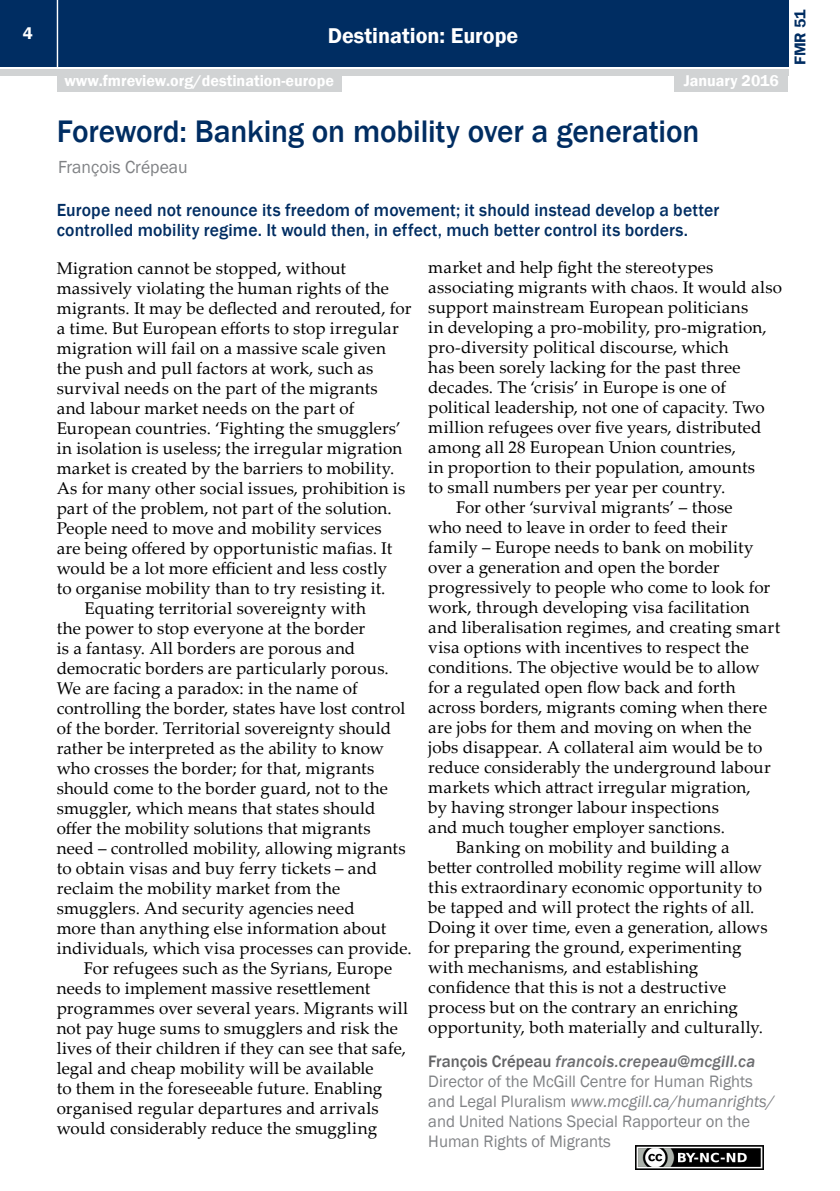
<style>
.page{position:relative;width:840px;height:1191px;background:#fff}
.page>*{position:absolute;margin:0;border:0;box-sizing:border-box;transform-origin:0 0}
.t1{font:500 32px "Franklin Gothic";letter-spacing:-.005em;color:#002d62}
.t2{font:600 22px "Franklin Gothic";color:#fff}
.t3{font:500 18px/20px "Franklin Gothic";letter-spacing:.01em;color:#002d62}
.t4{font:18px "Franklin Gothic";color:#808285}
.t5{font:17px "Palatino Linotype";letter-spacing:.01em;color:#000}
.t6{font:17px/20px "Franklin Gothic";color:#808285}
.t7{font:600 17px "Franklin Gothic";color:#fff}
.t8{font:600 16px "Franklin Gothic";color:#fff}
.t9{font:600 16px "Franklin Gothic";color:#002d62}
.s1{font-weight:500;color:#636466}
.s2{font-weight:500;font-style:italic;color:#6d6e71}
.s3{font-style:italic}
</style>
<div class="page">
<div style="left:0;top:0;width:787px;height:66px;background:#002d62"></div>
<div style="left:0;top:69px;width:787px;height:6px;background:#d1d3d4"></div>
<hr style="left:57px;top:0;width:1px;height:67px;background:#fff">
<div style="left:674px;top:74px;width:113px;height:18px;background:#d1d3d4"></div>
<div style="left:57px;top:74px;width:284px;height:18px;background:#d1d3d4"></div>
<img style="left:635px;top:1145px;width:128px;height:24px">
<p class="t7" style="left:23px;top:23px;width:11px">4</p>
<p class="t2" style="left:328px;top:22px;width:192px">Destination: Europe</p>
<p class="t8" style="left:64px;top:71px;width:271px">www.fmreview.org/destination-europe</p>
<p class="t8" style="left:683px;top:71px;width:97px">January 2016</p>
<h1 class="t1" style="left:57px;top:111px;width:643px">Foreword: Banking on mobility over a generation</h1>
<p class="t4" style="left:58px;top:156px;width:131px">François Crépeau</p>
<p class="t3" style="left:57px;top:200px;width:663px">Europe need not renounce its freedom of movement; it should instead develop a better controlled mobility regime. It would then, in effect, much better control its borders.</p>
<p class="t5" style="left:57px;top:256px;width:291px">Migration cannot be stopped, without</p>
<p class="t5" style="left:57px;top:276px;width:333px">massively violating the human rights of the</p>
<p class="t5" style="left:57px;top:296px;width:356px">migrants. It may be deflected and rerouted, for</p>
<p class="t5" style="left:57px;top:316px;width:343px">a time. But European efforts to stop irregular</p>
<p class="t5" style="left:57px;top:336px;width:330px">migration will fail on a massive scale given</p>
<p class="t5" style="left:57px;top:356px;width:318px">the push and pull factors at work, such as</p>
<p class="t5" style="left:57px;top:376px;width:322px">survival needs on the part of the migrants</p>
<p class="t5" style="left:57px;top:396px;width:299px">and labour market needs on the part of</p>
<p class="t5" style="left:57px;top:416px;width:345px">European countries. ‘Fighting the smugglers’</p>
<p class="t5" style="left:57px;top:436px;width:347px">in isolation is useless; the irregular migration</p>
<p class="t5" style="left:57px;top:456px;width:339px">market is created by the barriers to mobility.</p>
<p class="t5" style="left:57px;top:476px;width:350px">As for many other social issues, prohibition is</p>
<p class="t5" style="left:57px;top:496px;width:336px">part of the problem, not part of the solution.</p>
<p class="t5" style="left:57px;top:516px;width:326px">People need to move and mobility services</p>
<p class="t5" style="left:57px;top:536px;width:337px">are being offered by opportunistic mafias. It</p>
<p class="t5" style="left:57px;top:556px;width:332px">would be a lot more efficient and less costly</p>
<p class="t5" style="left:57px;top:576px;width:330px">to organise mobility than to try resisting it.</p>
<p class="t5" style="left:84px;top:596px;width:283px">Equating territorial sovereignty with</p>
<p class="t5" style="left:57px;top:616px;width:310px">the power to stop everyone at the border</p>
<p class="t5" style="left:57px;top:636px;width:300px">is a fantasy. All borders are porous and</p>
<p class="t5" style="left:57px;top:656px;width:333px">democratic borders are particularly porous.</p>
<p class="t5" style="left:57px;top:676px;width:302px">We are facing a paradox: in the name of</p>
<p class="t5" style="left:57px;top:696px;width:350px">controlling the border, states have lost control</p>
<p class="t5" style="left:57px;top:716px;width:335px">of the border. Territorial sovereignty should</p>
<p class="t5" style="left:57px;top:736px;width:328px">rather be interpreted as the ability to know</p>
<p class="t5" style="left:57px;top:756px;width:319px">who crosses the border; for that, migrants</p>
<p class="t5" style="left:57px;top:776px;width:332px">should come to the border guard, not to the</p>
<p class="t5" style="left:57px;top:796px;width:320px">smuggler, which means that states should</p>
<p class="t5" style="left:57px;top:816px;width:315px">offer the mobility solutions that migrants</p>
<p class="t5" style="left:57px;top:836px;width:350px">need – controlled mobility, allowing migrants</p>
<p class="t5" style="left:57px;top:856px;width:322px">to obtain visas and buy ferry tickets – and</p>
<p class="t5" style="left:57px;top:876px;width:285px">reclaim the mobility market from the</p>
<p class="t5" style="left:57px;top:896px;width:299px">smugglers. And security agencies need</p>
<p class="t5" style="left:57px;top:916px;width:331px">more than anything else information about</p>
<p class="t5" style="left:57px;top:936px;width:356px">individuals, which visa processes can provide.</p>
<p class="t5" style="left:84px;top:956px;width:309px">For refugees such as the Syrians, Europe</p>
<p class="t5" style="left:57px;top:976px;width:315px">needs to implement massive resettlement</p>
<p class="t5" style="left:57px;top:996px;width:353px">programmes over several years. Migrants will</p>
<p class="t5" style="left:57px;top:1016px;width:342px">not pay huge sums to smugglers and risk the</p>
<p class="t5" style="left:57px;top:1036px;width:350px">lives of their children if they can see that safe,</p>
<p class="t5" style="left:57px;top:1056px;width:318px">legal and cheap mobility will be available</p>
<p class="t5" style="left:57px;top:1076px;width:327px">to them in the foreseeable future. Enabling</p>
<p class="t5" style="left:57px;top:1095px;width:323px">organised regular departures and arrivals</p>
<p class="t5" style="left:57px;top:1115px;width:322px">would considerably reduce the smuggling</p>
<p class="t5" style="left:428px;top:255px;width:286px">market and help fight the stereotypes</p>
<p class="t5" style="left:428px;top:275px;width:355px">associating migrants with chaos. It would also</p>
<p class="t5" style="left:428px;top:295px;width:321px">support mainstream European politicians</p>
<p class="t5" style="left:428px;top:315px;width:340px">in developing a pro-mobility, pro-migration,</p>
<p class="t5" style="left:428px;top:335px;width:302px">pro-diversity political discourse, which</p>
<p class="t5" style="left:428px;top:355px;width:314px">has been sorely lacking for the past three</p>
<p class="t5" style="left:428px;top:375px;width:299px">decades. The ‘crisis’ in Europe is one of</p>
<p class="t5" style="left:428px;top:395px;width:338px">political leadership, not one of capacity. Two</p>
<p class="t5" style="left:428px;top:415px;width:334px">million refugees over five years, distributed</p>
<p class="t5" style="left:428px;top:435px;width:309px">among all 28 European Union countries,</p>
<p class="t5" style="left:428px;top:455px;width:328px">in proportion to their population, amounts</p>
<p class="t5" style="left:428px;top:475px;width:298px">to small numbers per year per country.</p>
<p class="t5" style="left:456px;top:495px;width:278px">For other ‘survival migrants’ – those</p>
<p class="t5" style="left:428px;top:515px;width:300px">who need to leave in order to feed their</p>
<p class="t5" style="left:428px;top:535px;width:327px">family – Europe needs to bank on mobility</p>
<p class="t5" style="left:428px;top:555px;width:292px">over a generation and open the border</p>
<p class="t5" style="left:428px;top:575px;width:343px">progressively to people who come to look for</p>
<p class="t5" style="left:428px;top:595px;width:323px">work, through developing visa facilitation</p>
<p class="t5" style="left:428px;top:615px;width:353px">and liberalisation regimes, and creating smart</p>
<p class="t5" style="left:428px;top:635px;width:322px">visa options with incentives to respect the</p>
<p class="t5" style="left:428px;top:655px;width:332px">conditions. The objective would be to allow</p>
<p class="t5" style="left:428px;top:675px;width:309px">for a regulated open flow back and forth</p>
<p class="t5" style="left:428px;top:695px;width:340px">across borders, migrants coming when there</p>
<p class="t5" style="left:428px;top:715px;width:324px">are jobs for them and moving on when the</p>
<p class="t5" style="left:428px;top:735px;width:335px">jobs disappear. A collateral aim would be to</p>
<p class="t5" style="left:428px;top:755px;width:344px">reduce considerably the underground labour</p>
<p class="t5" style="left:428px;top:775px;width:324px">markets which attract irregular migration,</p>
<p class="t5" style="left:428px;top:795px;width:292px">by having stronger labour inspections</p>
<p class="t5" style="left:428px;top:815px;width:298px">and much tougher employer sanctions.</p>
<p class="t5" style="left:456px;top:835px;width:275px">Banking on mobility and building a</p>
<p class="t5" style="left:428px;top:855px;width:335px">better controlled mobility regime will allow</p>
<p class="t5" style="left:428px;top:875px;width:335px">this extraordinary economic opportunity to</p>
<p class="t5" style="left:428px;top:895px;width:327px">be tapped and will protect the rights of all.</p>
<p class="t5" style="left:428px;top:915px;width:340px">Doing it over time, even a generation, allows</p>
<p class="t5" style="left:428px;top:935px;width:315px">for preparing the ground, experimenting</p>
<p class="t5" style="left:428px;top:955px;width:271px">with mechanisms, and establishing</p>
<p class="t5" style="left:428px;top:975px;width:299px">confidence that this is not a destructive</p>
<p class="t5" style="left:428px;top:995px;width:311px">process but on the contrary an enriching</p>
<p class="t5" style="left:428px;top:1015px;width:336px">opportunity, both materially and culturally.</p>
<p class="t6" style="left:428px;top:1051px;width:347px"><span class="s1">François Crépeau</span> <span class="s2">francois.crepeau@mcgill.ca </span>Director of the McGill Centre for Human Rights and Legal Pluralism <span class="s3">www.mcgill.ca/humanrights/ </span>and United Nations Special Rapporteur on the Human Rights of Migrants</p>
<p class="t9" style="left:789px;top:65px;width:57px;rotate:-90deg">FMR 51</p>
</div>
